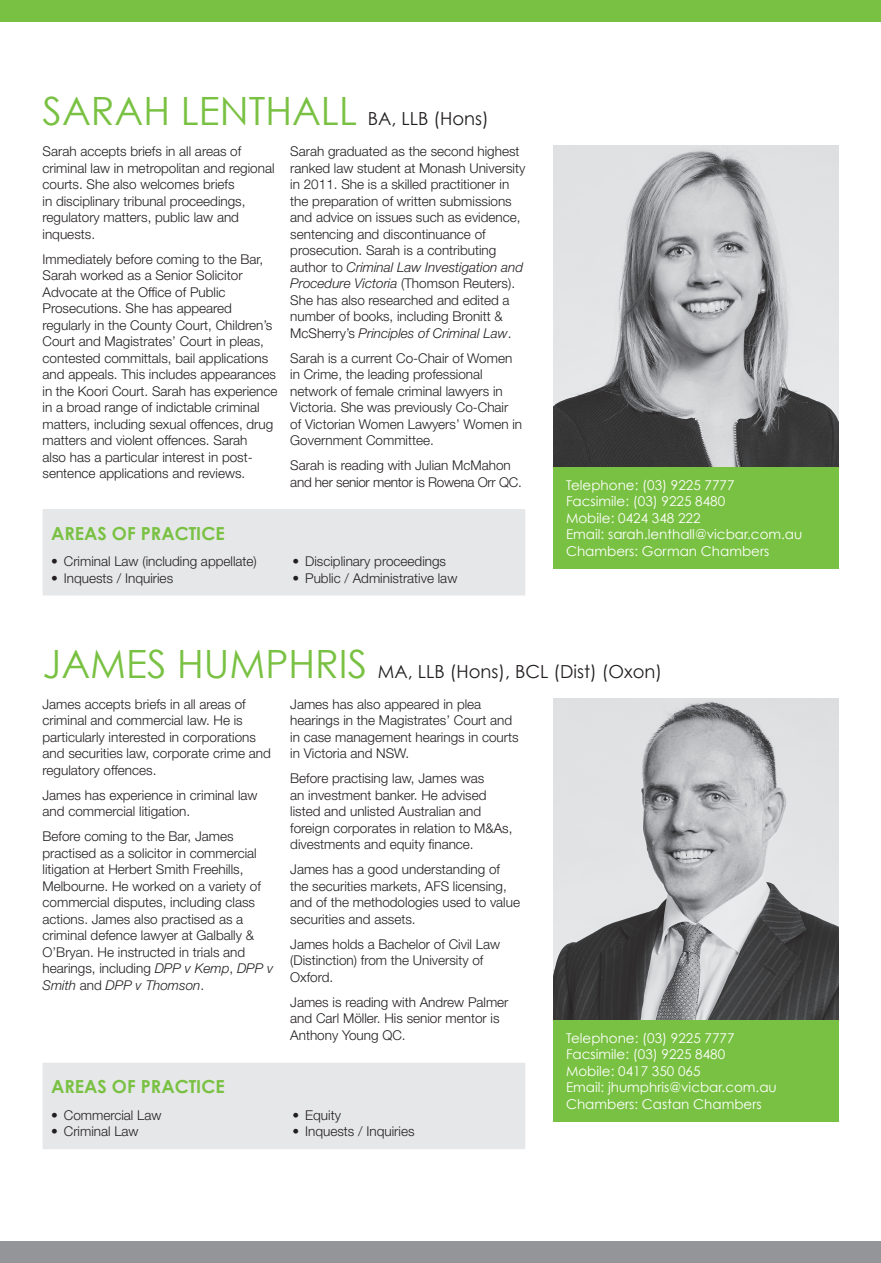
<style>
.page{position:relative;width:881px;height:1263px;background:#fff}
.page>*{position:absolute;margin:0;border:0;box-sizing:border-box;transform-origin:0 0}
.t1{font:39px "Century Gothic";color:#79c142}
.t2{font:18px "Century Gothic";color:#231f20}
.t3{font:700 18px "Century Gothic";color:#79c142}
.t4{font:300 13.5px/16.5px "Helvetica Neue LT Std";color:#231f20}
.t5{font:13.5px/16.5px "Century Gothic";color:#fff}
.s1{font-size:18px;color:#231f20}
.s2{font-style:italic}
.s3{font-size:39px;color:#79c142}
</style>
<div class="page">
<div style="left:0;top:1242px;width:880px;height:21px;background:#939598"></div>
<div style="left:0;top:0;width:880px;height:21px;background:#79c142"></div>
<div style="left:43px;top:509px;width:482px;height:86px;background:#e6e7e9"></div>
<div style="left:43px;top:1063px;width:482px;height:86px;background:#e6e7e9"></div>
<img style="left:553px;top:146px;width:285px;height:321px">
<img style="left:553px;top:698px;width:285px;height:322px">
<div style="left:553px;top:467px;width:285px;height:102px;background:#79c142"></div>
<div style="left:553px;top:1020px;width:285px;height:101px;background:#79c142"></div>
<h1 class="t1" style="left:43px;top:87px;width:447px">SARAH LENTHALL <span class="s1">BA, LLB (Hons)</span></h1>
<p class="t4" style="left:43px;top:143px;width:233px">Sarah accepts briefs in all areas of criminal law in metropolitan and regional courts. She also welcomes briefs<br>in disciplinary tribunal proceedings, regulatory matters, public law and inquests.</p>
<p class="t4" style="left:43px;top:250px;width:236px">Immediately before coming to the Bar, Sarah worked as a Senior Solicitor Advocate at the Office of Public Prosecutions. She has appeared regularly in the County Court, Children’s Court and Magistrates’ Court in pleas, contested committals, bail applications and appeals. This includes appearances in the Koori Court. Sarah has experience in a broad range of indictable criminal matters, including sexual offences, drug matters and violent offences. Sarah<br>also has a particular interest in post&shy;sentence applications and reviews.</p>
<p class="t4" style="left:290px;top:143px;width:236px">Sarah graduated as the second highest ranked law student at Monash University in 2011. She is a skilled practitioner in the preparation of written submissions and advice on issues such as evidence, sentencing and discontinuance of prosecution. Sarah is a contributing author to <span class="s2">Criminal Law Investigation and Procedure Victoria</span> (Thomson Reuters).<br>She has also researched and edited a number of books, including Bronitt &amp; McSherry’s <span class="s2">Principles of Criminal Law</span>.</p>
<p class="t4" style="left:290px;top:349px;width:233px">Sarah is a current Co-Chair of Women in Crime, the leading professional network of female criminal lawyers in Victoria. She was previously Co-Chair of Victorian Women Lawyers’ Women in Government Committee.</p>
<p class="t4" style="left:290px;top:457px;width:233px">Sarah is reading with Julian McMahon and her senior mentor is Rowena Orr QC.</p>
<h2 class="t3" style="left:51px;top:522px;width:175px">AREAS OF PRACTICE</h2>
<p class="t4" style="left:51px;top:553px;width:207px">• Criminal Law (including appellate)</p>
<p class="t4" style="left:51px;top:569px;width:123px">• Inquests / Inquiries</p>
<p class="t4" style="left:292px;top:553px;width:155px">• Disciplinary proceedings</p>
<p class="t4" style="left:292px;top:569px;width:166px">• Public / Administrative law</p>
<p class="t5" style="left:566px;top:477px;width:238px">Telephone: (03) 9225 7777<br>Facsimile: (03) 9225 8480<br>Mobile: 0424 348 222<br>Email: sarah.lenthall@vicbar.com.au<br>Chambers: Gorman Chambers</p>
<h2 class="t2" style="left:43px;top:660px;width:621px"><span class="s3">JAMES HUMPHRIS</span> MA, LLB (Hons), BCL (Dist) (Oxon)</h2>
<p class="t4" style="left:43px;top:696px;width:230px">James accepts briefs in all areas of criminal and commercial law. He is particularly interested in corporations and securities law, corporate crime and regulatory offences.</p>
<p class="t4" style="left:43px;top:786px;width:216px">James has experience in criminal law and commercial litigation.</p>
<p class="t4" style="left:43px;top:828px;width:232px">Before coming to the Bar, James practised as a solicitor in commercial litigation at Herbert Smith Freehills, Melbourne. He worked on a variety of commercial disputes, including class actions. James also practised as a criminal defence lawyer at Galbally &amp; O’Bryan. He instructed in trials and hearings, including <span class="s2">DPP v Kemp</span>, <span class="s2">DPP v Smith</span> and <span class="s2">DPP v Thomson</span>.</p>
<h2 class="t3" style="left:51px;top:1075px;width:175px">AREAS OF PRACTICE</h2>
<p class="t4" style="left:51px;top:1106px;width:112px">• Commercial Law</p>
<p class="t4" style="left:51px;top:1123px;width:89px">• Criminal Law</p>
<p class="t4" style="left:290px;top:695px;width:230px">James has also appeared in plea hearings in the Magistrates’ Court and in case management hearings in courts in Victoria and NSW.</p>
<p class="t4" style="left:290px;top:770px;width:224px">Before practising law, James was<br>an investment banker. He advised listed and unlisted Australian and foreign corporates in relation to M&amp;As, divestments and equity finance.</p>
<p class="t4" style="left:290px;top:861px;width:231px">James has a good understanding of the securities markets, AFS licensing, and of the methodologies used to value securities and assets.</p>
<p class="t4" style="left:290px;top:935px;width:211px">James holds a Bachelor of Civil Law (Distinction) from the University of<br>Oxford.</p>
<p class="t4" style="left:290px;top:993px;width:220px">James is reading with Andrew Palmer and Carl Möller. His senior mentor is<br>Anthony Young QC.</p>
<p class="t4" style="left:292px;top:1106px;width:50px">• Equity</p>
<p class="t4" style="left:292px;top:1123px;width:123px">• Inquests / Inquiries</p>
<p class="t5" style="left:566px;top:1029px;width:212px">Telephone: (03) 9225 7777<br>Facsimile: (03) 9225 8480<br>Mobile: 0417 350 065<br>Email: jhumphris@vicbar.com.au<br>Chambers: Castan Chambers</p>
</div>
